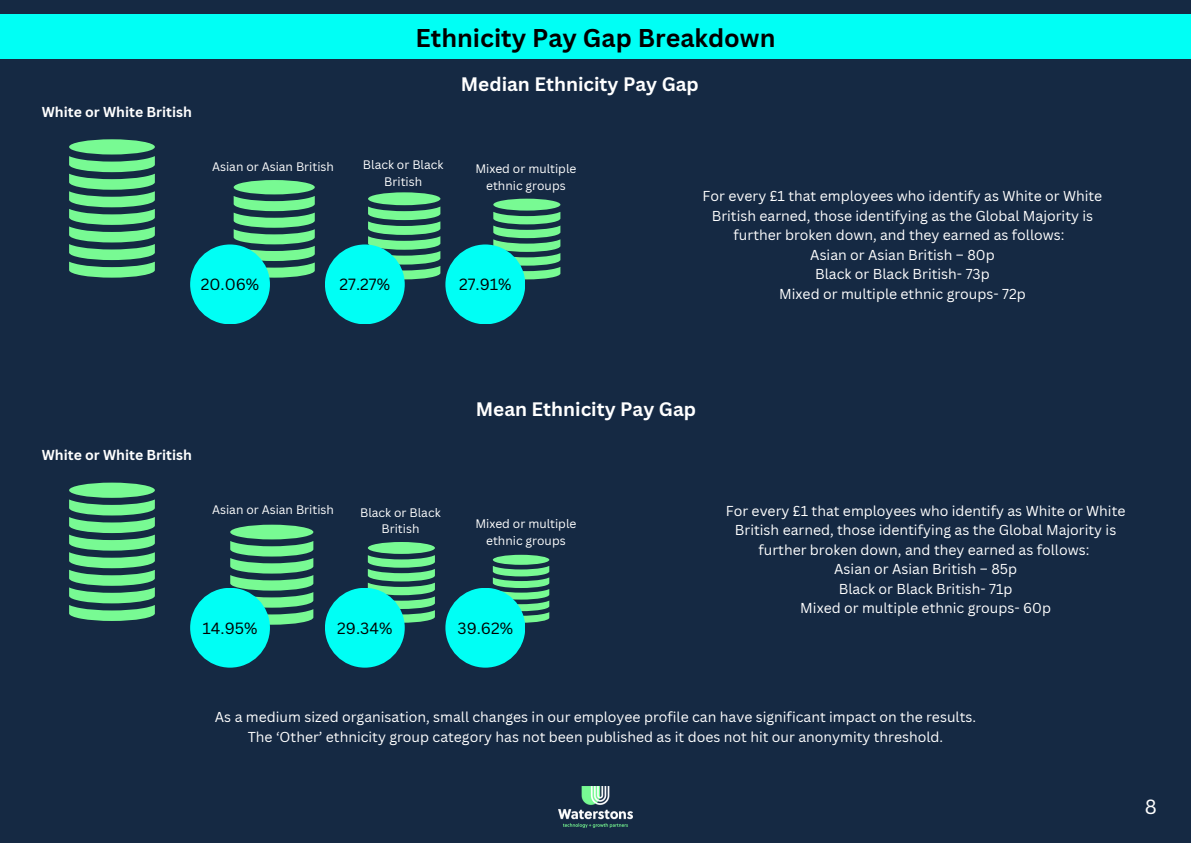
<style>
.page{position:relative;width:1191px;height:843px;background:#fff}
.page>*{position:absolute;margin:0;border:0;box-sizing:border-box;transform-origin:0 0}
.t1{font:700 25px "Canva Sans";color:#000}
.t2{font:20px "Canva Sans";color:#fff}
.t3{font:700 19px "Canva Sans";color:#fff}
.t4{font:15.8px "Canva Sans";color:#000}
.t5{font:14px/19.5px "Canva Sans";color:#fff;text-align:center}
.t6{font:700 14px "Canva Sans";color:#fff}
.t7{font:12px/16.5px "Canva Sans";color:#fff;text-align:center}
</style>
<div class="page">
<div style="left:0;top:0;width:1190px;height:842px;background:#152943"></div>
<div style="left:0;top:14px;width:1190px;height:45px;background:#00fff5"></div>
<svg style="left:69px;top:139px;width:86px;height:138px"></svg>
<svg style="left:234px;top:180px;width:81px;height:97px"></svg>
<div style="left:190px;top:244px;width:80px;height:80px;background:#00fff5;border-radius:50%"></div>
<svg style="left:368px;top:192px;width:72px;height:87px"></svg>
<svg style="left:493px;top:198px;width:67px;height:81px"></svg>
<div style="left:325px;top:244px;width:80px;height:80px;background:#00fff5;border-radius:50%"></div>
<div style="left:445px;top:244px;width:80px;height:80px;background:#00fff5;border-radius:50%"></div>
<svg style="left:69px;top:482px;width:86px;height:138px"></svg>
<svg style="left:230px;top:524px;width:83px;height:100px"></svg>
<div style="left:190px;top:587px;width:80px;height:80px;background:#00fff5;border-radius:50%"></div>
<svg style="left:368px;top:542px;width:67px;height:80px"></svg>
<svg style="left:493px;top:554px;width:56px;height:68px"></svg>
<div style="left:325px;top:587px;width:80px;height:80px;background:#00fff5;border-radius:50%"></div>
<div style="left:445px;top:587px;width:80px;height:80px;background:#00fff5;border-radius:50%"></div>
<img style="left:558px;top:786px;width:74px;height:40px">
<p class="t6" style="left:42px;top:102px;width:151px">White or White British</p>
<h1 class="t1" style="left:415px;top:20px;width:361px">Ethnicity Pay Gap Breakdown</h1>
<h5 class="t3" style="left:460px;top:70px;width:239px">Median Ethnicity Pay Gap</h5>
<p class="t7" style="left:212px;top:158px;width:123px">Asian or Asian British</p>
<p class="t7" style="left:363px;top:156px;width:82px">Black or Black<br>British</p>
<h4 class="t7" style="left:475px;top:160px;width:102px">Mixed or multiple ethnic groups</h4>
<h2 class="t4" style="left:201px;top:273px;width:60px">20.06%</h2>
<p class="t4" style="left:339px;top:273px;width:52px">27.27%</p>
<p class="t4" style="left:459px;top:273px;width:54px">27.91%</p>
<p class="t5" style="left:702px;top:186px;width:401px">For every £1 that employees who identify as White or White British earned, those identifying as the Global Majority is further broken down, and they earned as follows:<br>Asian or Asian British – 80p<br>Black or Black British- 73p<br>Mixed or multiple ethnic groups- 72p</p>
<h2 class="t6" style="left:42px;top:445px;width:151px">White or White British</h2>
<h6 class="t3" style="left:475px;top:396px;width:222px">Mean Ethnicity Pay Gap</h6>
<p class="t7" style="left:212px;top:501px;width:123px">Asian or Asian British</p>
<p class="t7" style="left:360px;top:503px;width:82px">Black or Black<br>British</p>
<p class="t7" style="left:475px;top:515px;width:102px">Mixed or multiple ethnic groups</p>
<h4 class="t4" style="left:202px;top:616px;width:56px">14.95%</h4>
<h5 class="t4" style="left:337px;top:616px;width:56px">29.34%</h5>
<p class="t4" style="left:457px;top:616px;width:57px">39.62%</p>
<p class="t5" style="left:725px;top:500px;width:401px">For every £1 that employees who identify as White or White British earned, those identifying as the Global Majority is further broken down, and they earned as follows:<br>Asian or Asian British – 85p<br>Black or Black British- 71p<br>Mixed or multiple ethnic groups- 60p</p>
<h4 class="t5" style="left:215px;top:707px;width:762px">As a medium sized organisation, small changes in our employee profile can have significant impact on the results.<br>The ‘Other’ ethnicity group category has not been published as it does not hit our anonymity threshold.</h4>
<h2 class="t2" style="left:1144px;top:792px;width:14px">8</h2>
</div>
